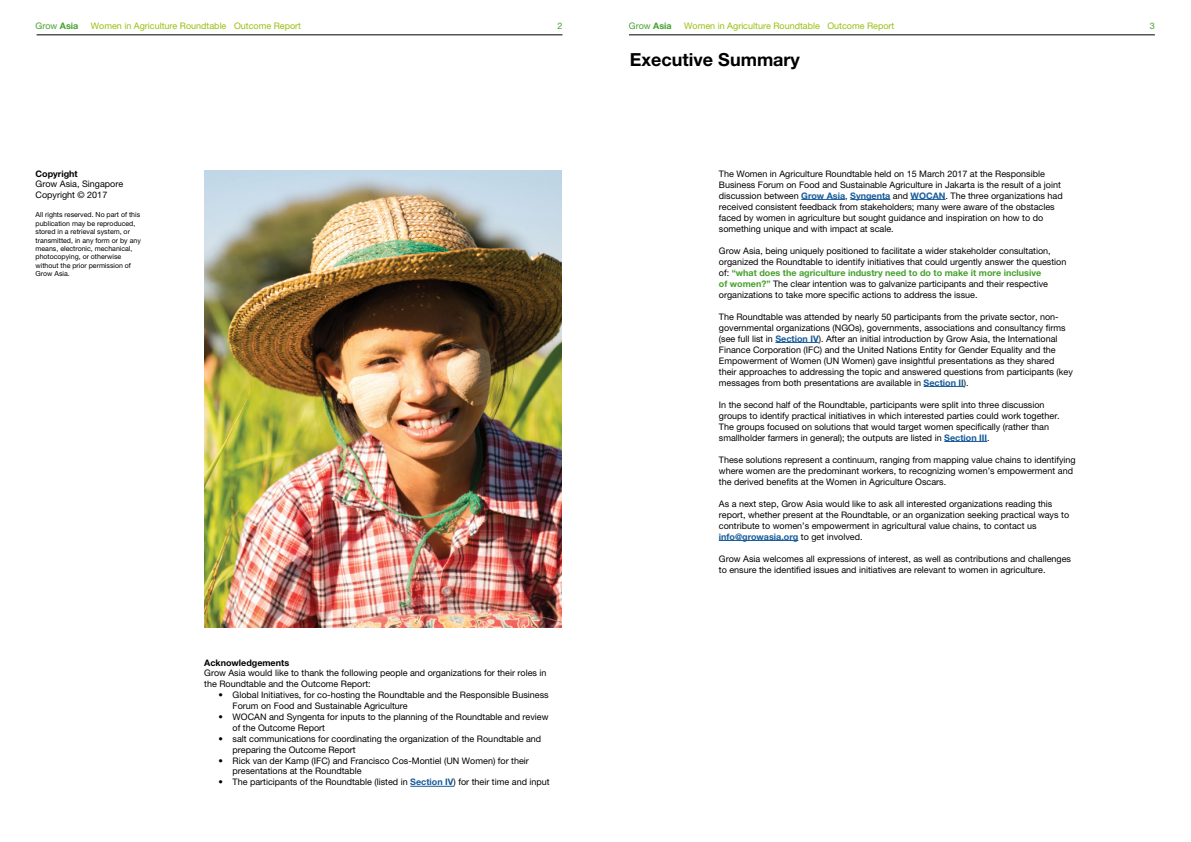
<style>
.page{position:relative;width:1191px;height:842px;background:#fff}
.page>*{position:absolute;margin:0;border:0;box-sizing:border-box;transform-origin:0 0}
.t1{font:700 18px "Helvetica Neue LT Std";color:#000}
.t2{font:9px/11px "Helvetica Neue LT Std";color:#000}
.t3{font:9px "Helvetica Neue LT Std";color:#97bf0d}
.t4{font:700 9px "Helvetica Neue LT Std";color:#000}
.t5{font:9px "Helvetica Neue LT Std";color:#44a12b}
.t6{font:7px/8.4px "Helvetica Neue LT Std";color:#000}
.s1{font-weight:700}
.s2{font-weight:700;color:#165b9a}
.s3{font-weight:700;color:#44a12b}
</style>
<div class="page">
<hr style="left:629px;top:34px;width:525px;height:1px;background:#000">
<hr style="left:37px;top:34px;width:525px;height:1px;background:#000">
<hr style="left:410px;top:786px;width:43px;height:1px;background:#165b9a">
<img style="left:204px;top:170px;width:357px;height:457px">
<hr style="left:801px;top:199px;width:44px;height:1px;background:#165b9a">
<hr style="left:850px;top:199px;width:40px;height:1px;background:#165b9a">
<hr style="left:910px;top:199px;width:35px;height:1px;background:#165b9a">
<hr style="left:775px;top:342px;width:43px;height:1px;background:#165b9a">
<hr style="left:923px;top:386px;width:41px;height:1px;background:#165b9a">
<hr style="left:944px;top:441px;width:43px;height:1px;background:#165b9a">
<hr style="left:719px;top:540px;width:79px;height:1px;background:#165b9a">
<p class="t5" style="left:36px;top:21px;width:44px">Grow <span class="s1">Asia</span></p>
<p class="t3" style="left:91px;top:21px;width:212px">Women in Agriculture Roundtable Outcome Report</p>
<p class="t5" style="left:557px;top:21px;width:7px">2</p>
<p class="t5" style="left:629px;top:21px;width:44px">Grow <span class="s1">Asia</span></p>
<p class="t3" style="left:684px;top:21px;width:212px">Women in Agriculture Roundtable Outcome Report</p>
<p class="t5" style="left:1149px;top:21px;width:7px">3</p>
<p class="t4" style="left:36px;top:168px;width:44px">Copyright</p>
<p class="t2" style="left:36px;top:179px;width:89px">Grow Asia, Singapore<br>Copyright © 2017</p>
<p class="t6" style="left:36px;top:211px;width:107px">All rights reserved. No part of this publication may be reproduced, stored in a retrieval system, or transmitted, in any form or by any means, electronic, mechanical, photocopying, or otherwise without the prior permission of<br>Grow Asia.</p>
<p class="t4" style="left:204px;top:657px;width:86px">Acknowledgements</p>
<p class="t2" style="left:204px;top:668px;width:344px">Grow Asia would like to thank the following people and organizations for their roles in the Roundtable and the Outcome Report:</p>
<p class="t2" style="left:232px;top:689px;width:318px;text-indent:-14px">• Global Initiatives, for co-hosting the Roundtable and the Responsible Business<br>Forum on Food and Sustainable Agriculture</p>
<p class="t2" style="left:232px;top:711px;width:317px;text-indent:-14px">• WOCAN and Syngenta for inputs to the planning of the Roundtable and review of the Outcome Report</p>
<p class="t2" style="left:232px;top:733px;width:310px;text-indent:-14px">• salt communications for coordinating the organization of the Roundtable and preparing the Outcome Report</p>
<p class="t2" style="left:232px;top:755px;width:298px;text-indent:-14px">• Rick van der Kamp (IFC) and Francisco Cos-Montiel (UN Women) for their presentations at the Roundtable</p>
<p class="t2" style="left:218px;top:776px;width:333px">• The participants of the Roundtable (listed in <span class="s2">Section IV</span>) for their time and input</p>
<h1 class="t1" style="left:630px;top:48px;width:171px">Executive Summary</h1>
<p class="t2" style="left:719px;top:168px;width:345px">The Women in Agriculture Roundtable held on 15 March 2017 at the Responsible Business Forum on Food and Sustainable Agriculture in Jakarta is the result of a joint discussion between <span class="s2">Grow Asia</span>, <span class="s2">Syngenta</span> and <span class="s2">WOCAN</span>. The three organizations had received consistent feedback from stakeholders; many were aware of the obstacles faced by women in agriculture but sought guidance and inspiration on how to do something unique and with impact at scale.</p>
<p class="t2" style="left:719px;top:245px;width:349px">Grow Asia, being uniquely positioned to facilitate a wider stakeholder consultation, organized the Roundtable to identify initiatives that could urgently answer the question of: <span class="s3">“what does the agriculture industry need to do to make it more inclusive<br>of women?”</span> The clear intention was to galvanize participants and their respective organizations to take more specific actions to address the issue.</p>
<p class="t2" style="left:719px;top:311px;width:355px">The Roundtable was attended by nearly 50 participants from the private sector, non&shy;governmental organizations (NGOs), governments, associations and consultancy firms (see full list in <span class="s2">Section IV</span>). After an initial introduction by Grow Asia, the International Finance Corporation (IFC) and the United Nations Entity for Gender Equality and the Empowerment of Women (UN Women) gave insightful presentations as they shared their approaches to addressing the topic and answered questions from participants (key messages from both presentations are available in <span class="s2">Section II</span>).</p>
<p class="t2" style="left:719px;top:399px;width:342px">In the second half of the Roundtable, participants were split into three discussion groups to identify practical initiatives in which interested parties could work together.<br>The groups focused on solutions that would target women specifically (rather than smallholder farmers in general); the outputs are listed in <span class="s2">Section III</span>.</p>
<p class="t2" style="left:719px;top:454px;width:358px">These solutions represent a continuum, ranging from mapping value chains to identifying where women are the predominant workers, to recognizing women’s empowerment and the derived benefits at the Women in Agriculture Oscars.</p>
<p class="t2" style="left:719px;top:498px;width:352px">As a next step, Grow Asia would like to ask all interested organizations reading this report, whether present at the Roundtable, or an organization seeking practical ways to contribute to women’s empowerment in agricultural value chains, to contact us <span class="s2">info@growasia.org</span> to get involved.</p>
<p class="t2" style="left:719px;top:553px;width:354px">Grow Asia welcomes all expressions of interest, as well as contributions and challenges to ensure the identified issues and initiatives are relevant to women in agriculture.</p>
</div>
